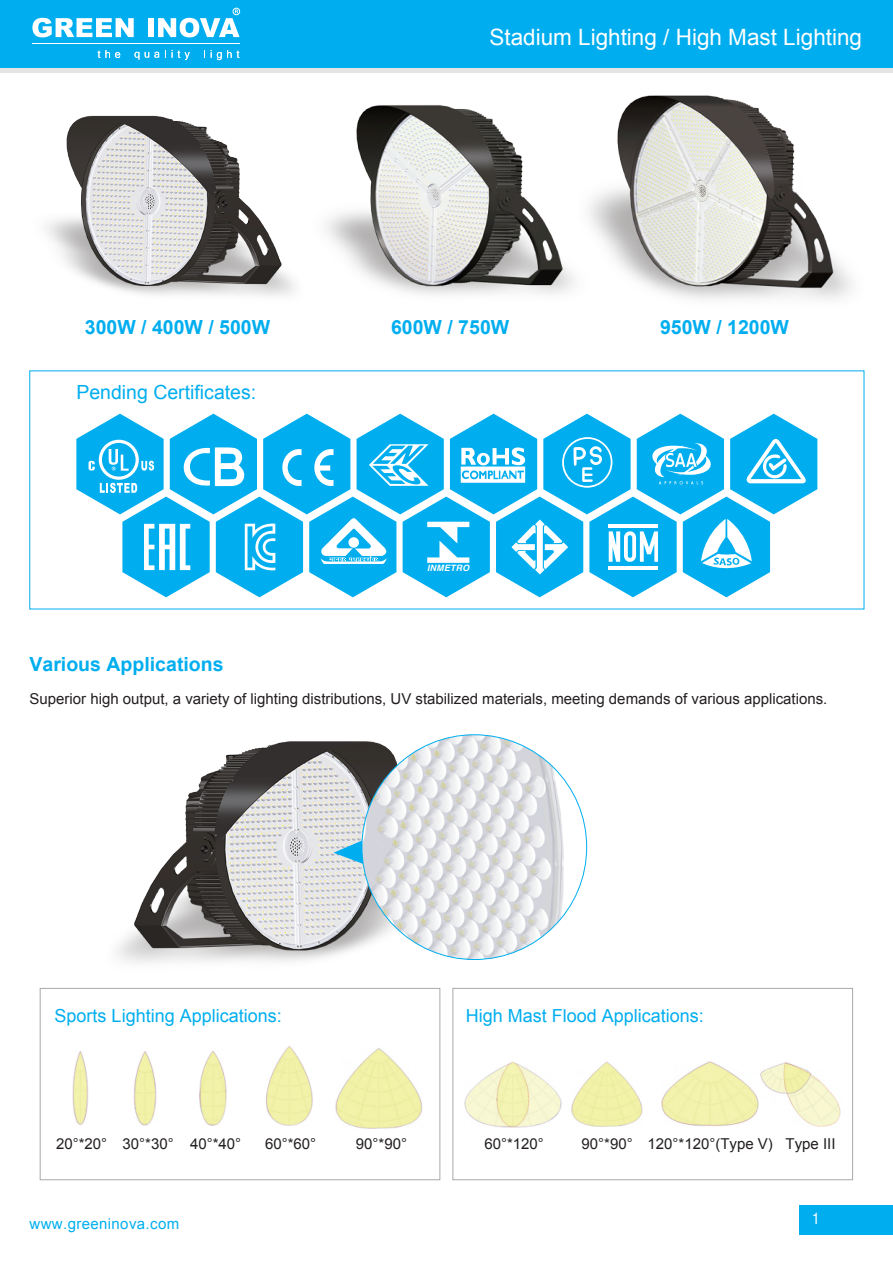
<style>
.page{position:relative;width:893px;height:1263px;background:#fff}
.page>*{position:absolute;margin:0;border:0;box-sizing:border-box;transform-origin:0 0}
.t1{font:22.5px "Arial";color:#fff}
.t2{font:700 19.5px "Arial";color:#00aeef}
.t3{font:19.5px "Arial";color:#00aeef}
.t4{font:18px "Arial";color:#00aeef}
.t5{font:15px "Arial";color:#231f20}
.t6{font:15px "Arial";letter-spacing:.025em;color:#00aeef}
.t7{font:condensed 15px "Helvetica";color:#fff}
.t8{font:italic 700 8.85px "Helvetica cyr";letter-spacing:.03em;color:#fff}
</style>
<div class="page">
<img style="left:46px;top:115px;width:249px;height:181px">
<img style="left:594px;top:95px;width:258px;height:205px">
<img style="left:326px;top:105px;width:268px;height:190px">
<svg style="left:76px;top:414px;width:741px;height:183px"></svg>
<div style="left:40px;top:988px;width:400px;height:192px;border:1px solid #a8a9ad"></div>
<img style="left:73px;top:1051px;width:15px;height:74px">
<img style="left:134px;top:1051px;width:23px;height:74px">
<img style="left:267px;top:1046px;width:46px;height:79px">
<img style="left:335px;top:1048px;width:87px;height:80px">
<img style="left:200px;top:1051px;width:26px;height:75px">
<div style="left:452px;top:988px;width:401px;height:192px;border:1px solid #a8a9ad"></div>
<img style="left:464px;top:1061px;width:97px;height:66px">
<img style="left:662px;top:1062px;width:179px;height:65px">
<img style="left:572px;top:1062px;width:70px;height:65px">
<img style="left:93px;top:741px;width:348px;height:254px">
<svg style="left:334px;top:836px;width:28px;height:32px"></svg>
<img style="left:362px;top:735px;width:202px;height:224px">
<div style="left:0;top:0;width:893px;height:68px;background:#00aeef"></div>
<hr style="left:0;top:68px;width:893px;height:4px;background:#e4e4e5">
<svg style="left:32px;top:18px;width:102px;height:19px"></svg>
<div style="left:148px;top:18px;width:6px;height:19px;background:#fff"></div>
<svg style="left:98px;top:50px;width:22px;height:8px"></svg>
<svg style="left:134px;top:52px;width:5px;height:8px"></svg>
<svg style="left:145px;top:52px;width:14px;height:6px"></svg>
<svg style="left:172px;top:50px;width:18px;height:10px"></svg>
<svg style="left:211px;top:50px;width:28px;height:10px"></svg>
<hr style="left:33px;top:43px;width:207px;height:1px;background:#fff">
<svg style="left:158px;top:10px;width:82px;height:27px"></svg>
<div style="left:233px;top:8px;width:7px;height:7px;border:1px solid #fff;border-radius:50%"></div>
<div style="left:799px;top:1205px;width:94px;height:29px;background:#00aeef"></div>
<h1 class="t1" style="left:489px;top:22px;width:374px">Stadium Lighting / High Mast Lighting</h1>
<h2 class="t2" style="left:85px;top:314px;width:187px">300W / 400W / 500W</h2>
<h2 class="t2" style="left:391px;top:314px;width:120px">600W / 750W</h2>
<h2 class="t2" style="left:660px;top:314px;width:130px">950W / 1200W</h2>
<h2 class="t3" style="left:76px;top:380px;width:181px">Pending Certificates:</h2>
<p class="t8" style="left:427px;top:563px;width:44px">INMETRO</p>
<h2 class="t2" style="left:30px;top:651px;width:196px">Various Applications</h2>
<p class="t5" style="left:30px;top:689px;width:799px">Superior high output, a variety of lighting distributions, UV stabilized materials, meeting demands of various applications.</p>
<p class="t4" style="left:55px;top:1004px;width:229px">Sports Lighting Applications:</p>
<p class="t4" style="left:466px;top:1004px;width:240px">High Mast Flood Applications:</p>
<p class="t5" style="left:56px;top:1134px;width:187px">20°*20° 30°*30° 40°*40°</p>
<p class="t5" style="left:265px;top:1134px;width:53px">60°*60°</p>
<p class="t5" style="left:356px;top:1134px;width:53px">90°*90°</p>
<p class="t5" style="left:484px;top:1134px;width:61px">60°*120°</p>
<p class="t5" style="left:581px;top:1134px;width:256px">90°*90° 120°*120°(Type V) Type III</p>
<p class="t6" style="left:30px;top:1214px;width:151px">www.greeninova.com</p>
<p class="t7" style="left:812px;top:1209px;width:9px">1</p>
</div>
